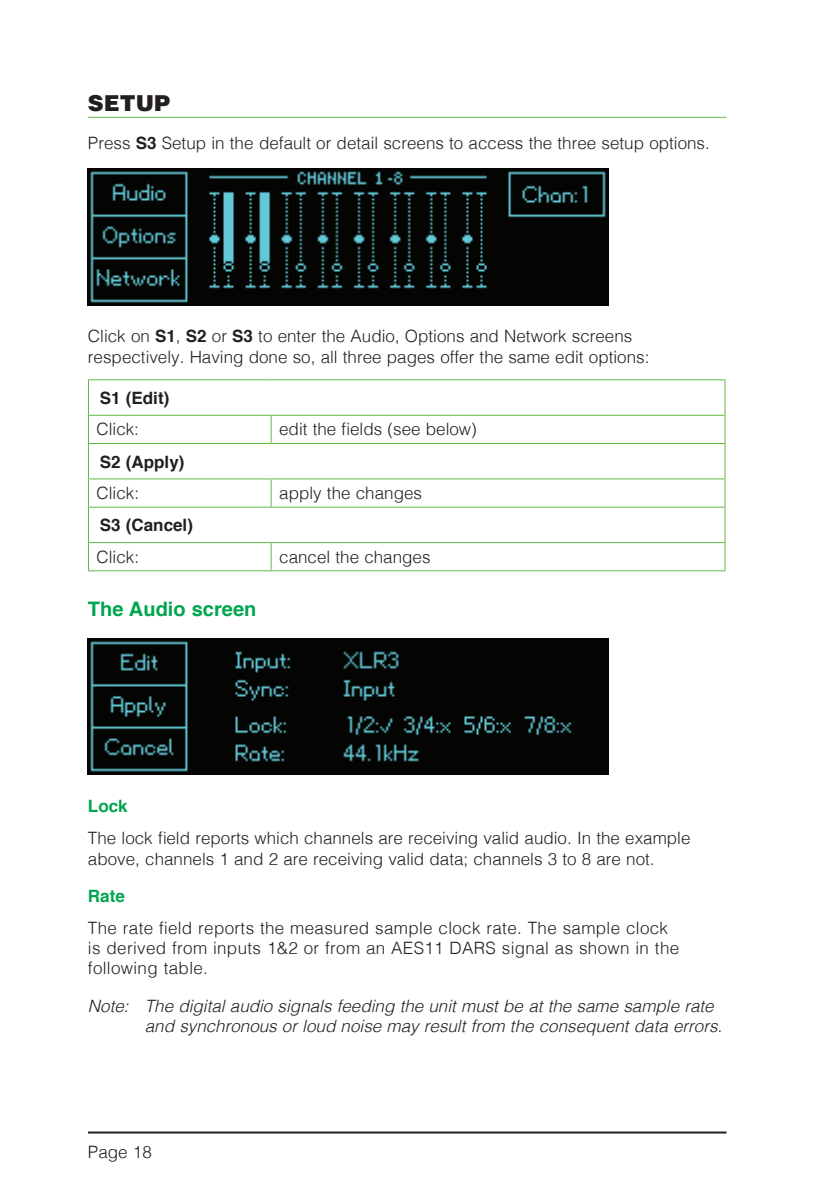
<style>
.page{position:relative;width:840px;height:1191px;background:#fff}
.page>*{position:absolute;margin:0;border:0;box-sizing:border-box;transform-origin:0 0}
.t1{font:900 22px "Helvetica";color:#231f20}
.t2{font:700 20px "Helvetica";color:#00a54f}
.t3{font:300 17px/20.4px "Helvetica";color:#231f20}
.t4{font:300 17px/20.4px "Helvetica";letter-spacing:.02em;color:#231f20}
.t5{font:italic 300 17px/20.4px "Helvetica";color:#231f20}
.t6{font:700 17px "Helvetica";color:#231f20}
.t7{font:700 17px "Helvetica";color:#00a54f}
.s1{font-weight:700}
</style>
<div class="page">
<hr style="left:88px;top:1131px;width:638px;height:2px;background:#231f20">
<hr style="left:88px;top:117px;width:638px;height:1px;background:#60bb46">
<img style="left:88px;top:169px;width:520px;height:136px">
<hr style="left:88px;top:379px;width:183px;height:1px;background:#60bb46">
<hr style="left:88px;top:380px;width:1px;height:35px;background:#60bb46">
<hr style="left:271px;top:379px;width:454px;height:1px;background:#60bb46">
<hr style="left:724px;top:380px;width:1px;height:35px;background:#60bb46">
<hr style="left:88px;top:415px;width:183px;height:1px;background:#60bb46">
<svg style="left:88px;top:416px;width:1px;height:27px"></svg>
<hr style="left:271px;top:415px;width:454px;height:1px;background:#60bb46">
<svg style="left:270px;top:416px;width:1px;height:27px"></svg>
<svg style="left:724px;top:416px;width:1px;height:27px"></svg>
<hr style="left:88px;top:443px;width:183px;height:1px;background:#60bb46">
<hr style="left:88px;top:444px;width:1px;height:34px;background:#60bb46">
<hr style="left:271px;top:443px;width:454px;height:1px;background:#60bb46">
<hr style="left:724px;top:444px;width:1px;height:34px;background:#60bb46">
<hr style="left:88px;top:478px;width:183px;height:1px;background:#60bb46">
<svg style="left:88px;top:479px;width:1px;height:27px"></svg>
<hr style="left:271px;top:478px;width:454px;height:1px;background:#60bb46">
<svg style="left:270px;top:479px;width:1px;height:27px"></svg>
<svg style="left:724px;top:479px;width:1px;height:27px"></svg>
<hr style="left:88px;top:506px;width:183px;height:1px;background:#60bb46">
<hr style="left:88px;top:507px;width:1px;height:35px;background:#60bb46">
<hr style="left:271px;top:506px;width:454px;height:1px;background:#60bb46">
<hr style="left:724px;top:507px;width:1px;height:35px;background:#60bb46">
<hr style="left:88px;top:542px;width:183px;height:1px;background:#60bb46">
<svg style="left:88px;top:543px;width:1px;height:27px"></svg>
<hr style="left:271px;top:542px;width:454px;height:1px;background:#60bb46">
<svg style="left:270px;top:543px;width:1px;height:27px"></svg>
<svg style="left:724px;top:543px;width:1px;height:27px"></svg>
<hr style="left:88px;top:570px;width:183px;height:1px;background:#60bb46">
<hr style="left:271px;top:570px;width:454px;height:1px;background:#60bb46">
<img style="left:88px;top:639px;width:520px;height:136px">
<p class="t1" style="left:88px;top:89px;width:83px">Setup</p>
<p class="t3" style="left:88px;top:131px;width:623px">Press <span class="s1">S3</span> Setup in the default or detail screens to access the three setup options.</p>
<p class="t3" style="left:88px;top:325px;width:562px">Click on <span class="s1">S1</span>, <span class="s1">S2</span> or <span class="s1">S3</span> to enter the Audio, Options and Network screens respectively. Having done so, all three pages offer the same edit options:</p>
<p class="t6" style="left:100px;top:384px;width:71px">S1 (Edit)</p>
<p class="t3" style="left:96px;top:418px;width:44px">Click:</p>
<p class="t3" style="left:279px;top:418px;width:199px">edit the fields (see below)</p>
<p class="t6" style="left:100px;top:448px;width:86px">S2 (Apply)</p>
<p class="t3" style="left:96px;top:482px;width:44px">Click:</p>
<p class="t3" style="left:279px;top:482px;width:144px">apply the changes</p>
<p class="t6" style="left:100px;top:511px;width:95px">S3 (Cancel)</p>
<p class="t3" style="left:96px;top:545px;width:44px">Click:</p>
<p class="t3" style="left:279px;top:545px;width:153px">cancel the changes</p>
<p class="t2" style="left:88px;top:592px;width:170px">The Audio screen</p>
<p class="t7" style="left:88px;top:792px;width:41px">Lock</p>
<p class="t3" style="left:88px;top:826px;width:603px">The lock field reports which channels are receiving valid audio. In the example above, channels 1 and 2 are receiving valid data; channels 3 to 8 are not.</p>
<p class="t7" style="left:88px;top:882px;width:38px">Rate</p>
<p class="t4" style="left:88px;top:916px;width:592px">The rate field reports the measured sample clock rate. The sample clock is derived from inputs 1&amp;2 or from an AES11 DARS signal as shown in the following table.</p>
<p class="t5" style="left:145px;top:994px;width:578px;text-indent:-57px">Note: The digital audio signals feeding the unit must be at the same sample rate and synchronous or loud noise may result from the consequent data errors.</p>
<p class="t3" style="left:88px;top:1140px;width:65px">Page 18</p>
</div>
